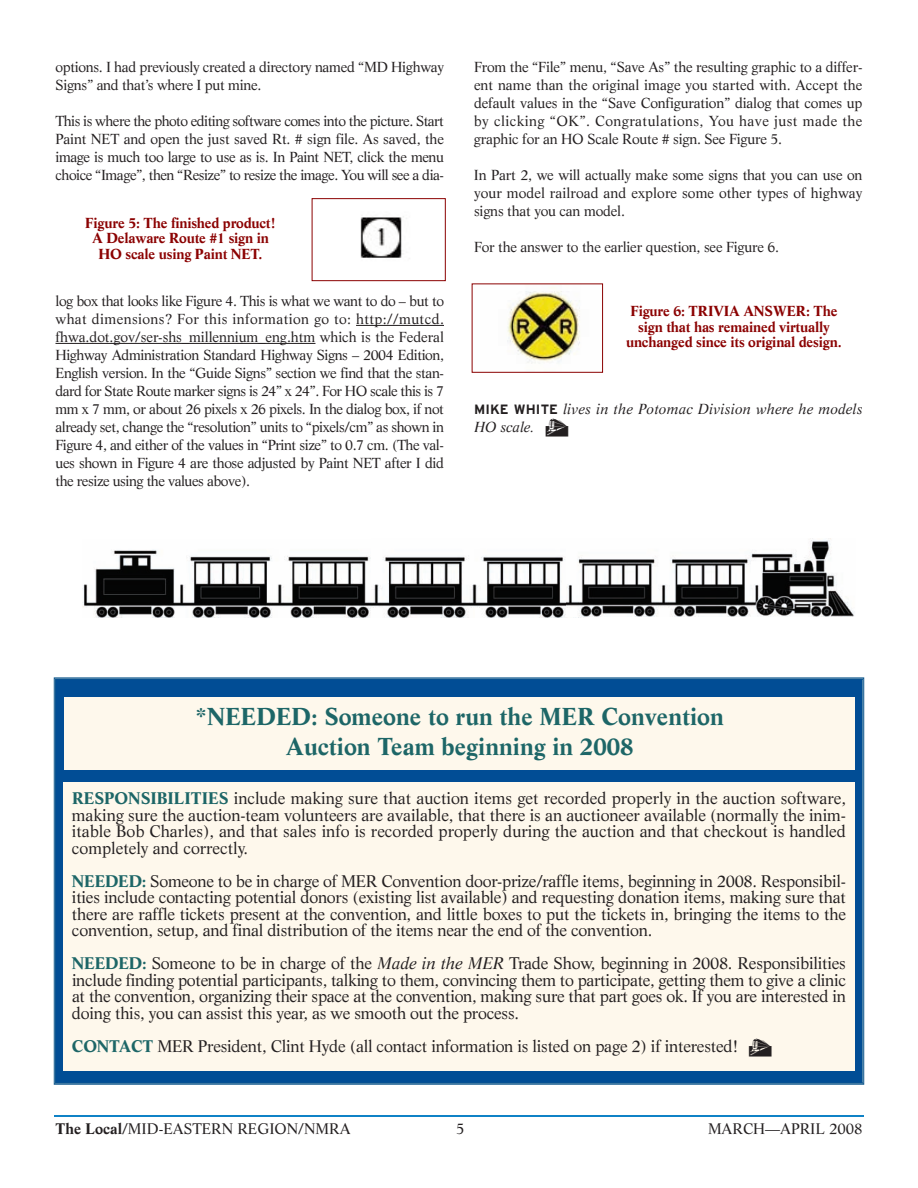
<style>
.page{position:relative;width:918px;height:1188px;background:#fff}
.page>*{position:absolute;margin:0;border:0;box-sizing:border-box;transform-origin:0 0}
.t1{font:700 24px/30px "Life";color:#1d6667;text-align:center}
.t2{font:16.5px/16.5px "Life";letter-spacing:-.015em;color:#231f20;text-align:justify}
.t3{font:15px "Life";color:#231f20}
.t4{font:14.25px/18px "Life";letter-spacing:-.02em;color:#231f20;text-align:justify}
.t5{font:700 14.25px/15.8px "Life";letter-spacing:-.015em;color:#8b0202;text-align:center}
.t6{font:italic 14.25px/18px "Life";letter-spacing:.01em;color:#231f20}
.s1{font-family:"Interstate";font-weight:700;font-style:normal;font-size:13.5px}
.s2{font-weight:700;color:#1d6667}
.s3{font-style:italic}
.s4{font-weight:700}
</style>
<div class="page">
<hr style="left:54px;top:1115px;width:810px;height:2px;background:#007bc3">
<hr style="left:356px;top:325px;width:88px;height:1px;background:#231f20">
<hr style="left:56px;top:343px;width:259px;height:1px;background:#231f20">
<img style="left:507px;top:287px;width:73px;height:77px">
<div style="left:472px;top:284px;width:131px;height:89px;border:1px solid #8b0202"></div>
<img style="left:83px;top:549px;width:289px;height:68px">
<img style="left:372px;top:556px;width:209px;height:62px">
<img style="left:567px;top:538px;width:288px;height:79px">
<img style="left:360px;top:216px;width:50px;height:43px">
<div style="left:312px;top:198px;width:134px;height:83px;border:1px solid #8b0202"></div>
<div style="left:56px;top:679px;width:806px;height:404px;background:#014d95"></div>
<div style="left:63px;top:783px;width:792px;height:288px;background:#fef8ec"></div>
<div style="left:64px;top:697px;width:791px;height:73px;background:#fef8ec"></div>
<p class="t4" style="left:56px;top:59px;width:390px">options. I had previously created a directory named “MD Highway<br>Signs” and that’s where I put mine.</p>
<p class="t4" style="left:55px;top:113px;width:390px">This is where the photo editing software comes into the picture. Start Paint NET and open the just saved Rt. # sign file. As saved, the image is much too large to use as is. In Paint NET, click the menu choice “Image”, then “Resize” to resize the image. You will see a dia-</p>
<p class="t5" style="left:85px;top:216px;width:192px">Figure 5: The finished product!<br>A Delaware Route #1 sign in<br>HO scale using Paint NET.</p>
<p class="t4" style="left:55px;top:293px;width:390px">log box that looks like Figure 4. This is what we want to do – but to what dimensions? For this information go to: http://mutcd. fhwa.dot.gov/ser-shs_millennium_eng.htm which is the Federal Highway Administration Standard Highway Signs – 2004 Edition, English version. In the “Guide Signs” section we find that the stan&shy;dard for State Route marker signs is 24” x 24”. For HO scale this is 7 mm x 7 mm, or about 26 pixels x 26 pixels. In the dialog box, if not already set, change the “resolution” units to “pixels/cm” as shown in Figure 4, and either of the values in “Print size” to 0.7 cm. (The val&shy;ues shown in Figure 4 are those adjusted by Paint NET after I did the resize using the values above).</p>
<p class="t4" style="left:474px;top:59px;width:390px">From the “File” menu, “Save As” the resulting graphic to a differ&shy;ent name than the original image you started with. Accept the default values in the “Save Configuration” dialog that comes up by clicking “OK”. Congratulations, You have just made the graphic for an HO Scale Route # sign. See Figure 5.</p>
<p class="t4" style="left:474px;top:167px;width:390px">In Part 2, we will actually make some signs that you can use on your model railroad and explore some other types of highway signs that you can model.</p>
<p class="t4" style="left:474px;top:239px;width:307px">For the answer to the earlier question, see Figure 6.</p>
<p class="t5" style="left:626px;top:304px;width:217px">Figure 6: TRIVIA ANSWER: The sign that has remained virtually unchanged since its original design.</p>
<p class="t6" style="left:474px;top:401px;width:390px"><span class="s1">MIKE WHITE</span> lives in the Potomac Division where he models<br>HO scale.</p>
<h1 class="t1" style="left:195px;top:703px;width:530px">*NEEDED: Someone to run the MER Convention<br>Auction Team beginning in 2008</h1>
<p class="t2" style="left:72px;top:791px;width:776px"><span class="s2">RESPONSIBILITIES</span> include making sure that auction items get recorded properly in the auction software, making sure the auction-team volunteers are available, that there is an auctioneer available (normally the inim&shy;itable Bob Charles), and that sales info is recorded properly during the auction and that checkout is handled completely and correctly.</p>
<p class="t2" style="left:72px;top:874px;width:776px"><span class="s2">NEEDED:</span> Someone to be in charge of MER Convention door-prize/raffle items, beginning in 2008. Responsibil&shy;ities include contacting potential donors (existing list available) and requesting donation items, making sure that there are raffle tickets present at the convention, and little boxes to put the tickets in, bringing the items to the convention, setup, and final distribution of the items near the end of the convention.</p>
<p class="t2" style="left:72px;top:956px;width:776px"><span class="s2">NEEDED:</span> Someone to be in charge of the <span class="s3">Made in the MER</span> Trade Show, beginning in 2008. Responsibilities include finding potential participants, talking to them, convincing them to participate, getting them to give a clinic at the convention, organizing their space at the convention, making sure that part goes ok. If you are interested in doing this, you can assist this year, as we smooth out the process.</p>
<p class="t2" style="left:72px;top:1039px;width:668px"><span class="s2">CONTACT</span> MER President, Clint Hyde (all contact information is listed on page 2) if interested!</p>
<p class="t3" style="left:56px;top:1123px;width:296px"><span class="s4">The Local</span>/MID-EASTERN REGION/NMRA</p>
<p class="t3" style="left:456px;top:1123px;width:10px">5</p>
<p class="t3" style="left:708px;top:1123px;width:156px">MARCH—APRIL 2008</p>
</div>
